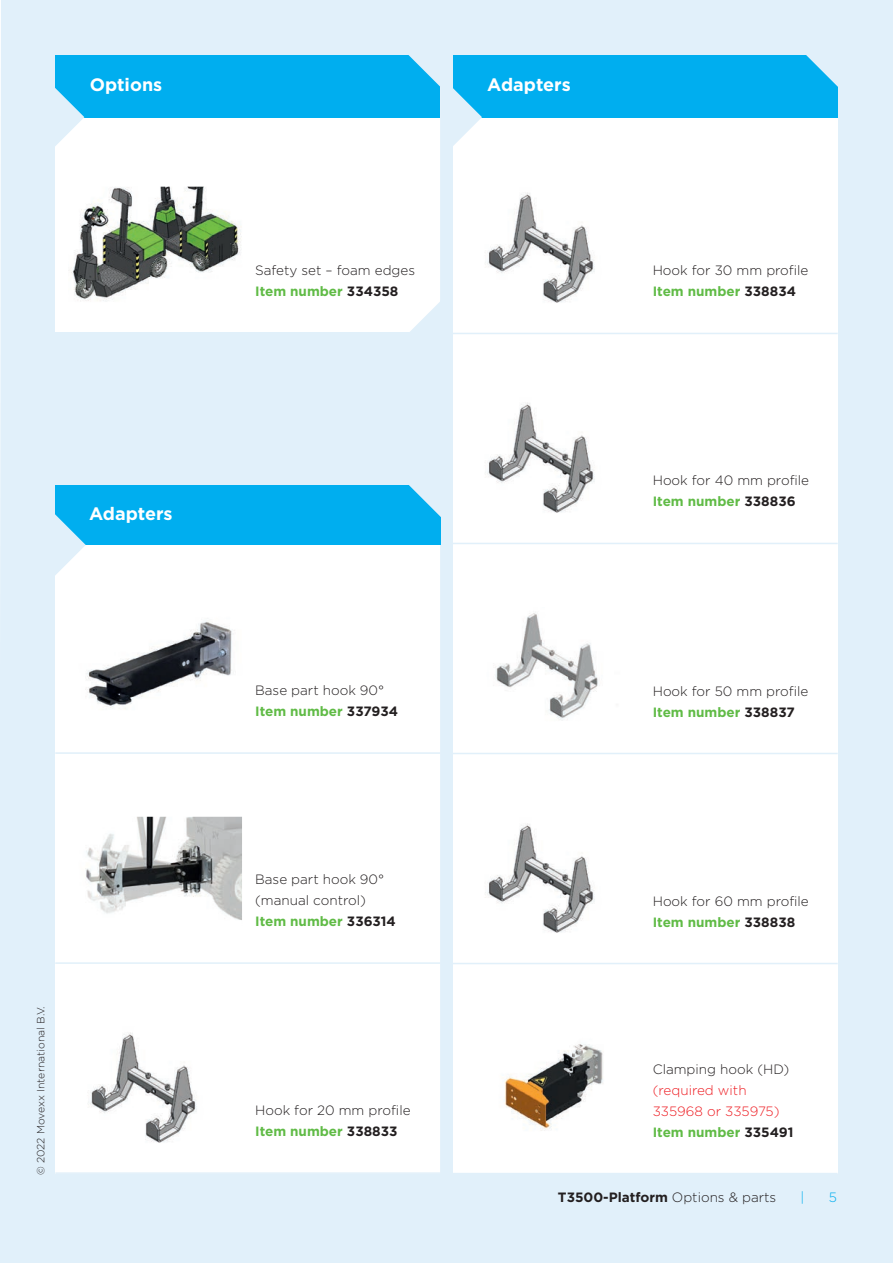
<style>
.page{position:relative;width:893px;height:1263px;background:#e1f0fa}
.page>*{position:absolute;margin:0;border:0;box-sizing:border-box;transform-origin:0 0}
.t1{font:700 18px "Gotham";color:#fff}
.t2{font:300 13.5px/21px "Gotham";color:#231f20}
.t3{font:300 13.5px/21px "Gotham";color:#ee1d23}
.t4{font:700 13.5px "Gotham";color:#231f20}
.t5{font:300 13.5px "Gotham";color:#00aeef}
.t6{font:300 10.5px "Gotham";color:#231f20}
.s1{font-weight:700;color:#60bb46}
.s2{font-weight:700}
.s3{font-weight:700;color:#231f20}
.s4{font-weight:300}
</style>
<div class="page">
<div style="left:55px;top:56px;width:385px;height:1118px;background:#fff"></div>
<div style="left:453px;top:55px;width:385px;height:1119px;background:#fff"></div>
<div style="left:55px;top:55px;width:385px;height:62px;background:#00aeef"></div>
<div style="left:453px;top:55px;width:385px;height:62px;background:#00aeef"></div>
<svg style="left:46px;top:79px;width:38px;height:76px"></svg>
<svg style="left:404px;top:13px;width:78px;height:142px"></svg>
<svg style="left:802px;top:13px;width:38px;height:76px"></svg>
<hr style="left:55px;top:332px;width:385px;height:2px;background:#e1f0fa">
<hr style="left:55px;top:752px;width:385px;height:2px;background:#e1f0fa">
<hr style="left:55px;top:962px;width:385px;height:2px;background:#e1f0fa">
<hr style="left:55px;top:1172px;width:385px;height:2px;background:#e1f0fa">
<img style="left:71px;top:187px;width:171px;height:114px">
<img style="left:85px;top:621px;width:150px;height:88px">
<img style="left:85px;top:817px;width:157px;height:103px">
<img style="left:88px;top:1032px;width:109px;height:111px">
<hr style="left:453px;top:333px;width:385px;height:1px;background:#e1f0fa">
<hr style="left:453px;top:543px;width:385px;height:1px;background:#e1f0fa">
<hr style="left:453px;top:753px;width:385px;height:1px;background:#e1f0fa">
<hr style="left:453px;top:963px;width:385px;height:1px;background:#e1f0fa">
<hr style="left:453px;top:1173px;width:385px;height:1px;background:#e1f0fa">
<img style="left:485px;top:192px;width:110px;height:111px">
<img style="left:485px;top:402px;width:110px;height:111px">
<img style="left:495px;top:613px;width:103px;height:108px">
<img style="left:485px;top:823px;width:110px;height:110px">
<img style="left:504px;top:1044px;width:99px;height:87px">
<div style="left:55px;top:483px;width:385px;height:62px;background:#00aeef"></div>
<svg style="left:47px;top:507px;width:39px;height:76px"></svg>
<svg style="left:409px;top:300px;width:33px;height:218px"></svg>
<div style="left:51px;top:333px;width:358px;height:152px;background:#e1f0fa"></div>
<div style="left:251px;top:147px;width:186px;height:30px;background:#fff"></div>
<h1 class="t1" style="left:90px;top:73px;width:74px">Options</h1>
<h1 class="t1" style="left:487px;top:73px;width:85px">Adapters</h1>
<p class="t2" style="left:255px;top:259px;width:161px">Safety set – foam edges<br><span class="s1">Item number</span> <span class="s2">334358</span></p>
<p class="t2" style="left:653px;top:260px;width:157px">Hook for 30 mm profile<br><span class="s1">Item number</span> <span class="s2">338834</span></p>
<h1 class="t1" style="left:89px;top:502px;width:85px">Adapters</h1>
<p class="t6" style="left:34px;top:1175px;width:170px;rotate:-90deg">© 2022 Movexx International B.V.</p>
<p class="t2" style="left:255px;top:679px;width:144px">Base part hook 90°<br><span class="s1">Item number</span> <span class="s2">337934</span></p>
<p class="t2" style="left:255px;top:868px;width:142px">Base part hook 90° (manual control)<br><span class="s1">Item number</span> <span class="s2">336314</span></p>
<p class="t2" style="left:255px;top:1099px;width:157px">Hook for 20 mm profile<br><span class="s1">Item number</span> <span class="s2">338833</span></p>
<p class="t2" style="left:653px;top:470px;width:158px">Hook for 40 mm profile<br><span class="s1">Item number</span> <span class="s2">338836</span></p>
<p class="t2" style="left:653px;top:680px;width:157px">Hook for 50 mm profile<br><span class="s1">Item number</span> <span class="s2">338837</span></p>
<p class="t2" style="left:653px;top:890px;width:158px">Hook for 60 mm profile<br><span class="s1">Item number</span> <span class="s2">338838</span></p>
<p class="t2" style="left:653px;top:1058px;width:138px">Clamping hook (HD)</p>
<p class="t3" style="left:653px;top:1079px;width:142px">(required with<br>335968 or 335975)<br><span class="s1">Item number</span> <span class="s3">335491</span></p>
<p class="t4" style="left:558px;top:1188px;width:220px">T3500-Platform <span class="s4">Options &amp; parts</span></p>
<p class="t5" style="left:801px;top:1189px;width:5px">|</p>
<p class="t5" style="left:829px;top:1189px;width:10px">5</p>
</div>
